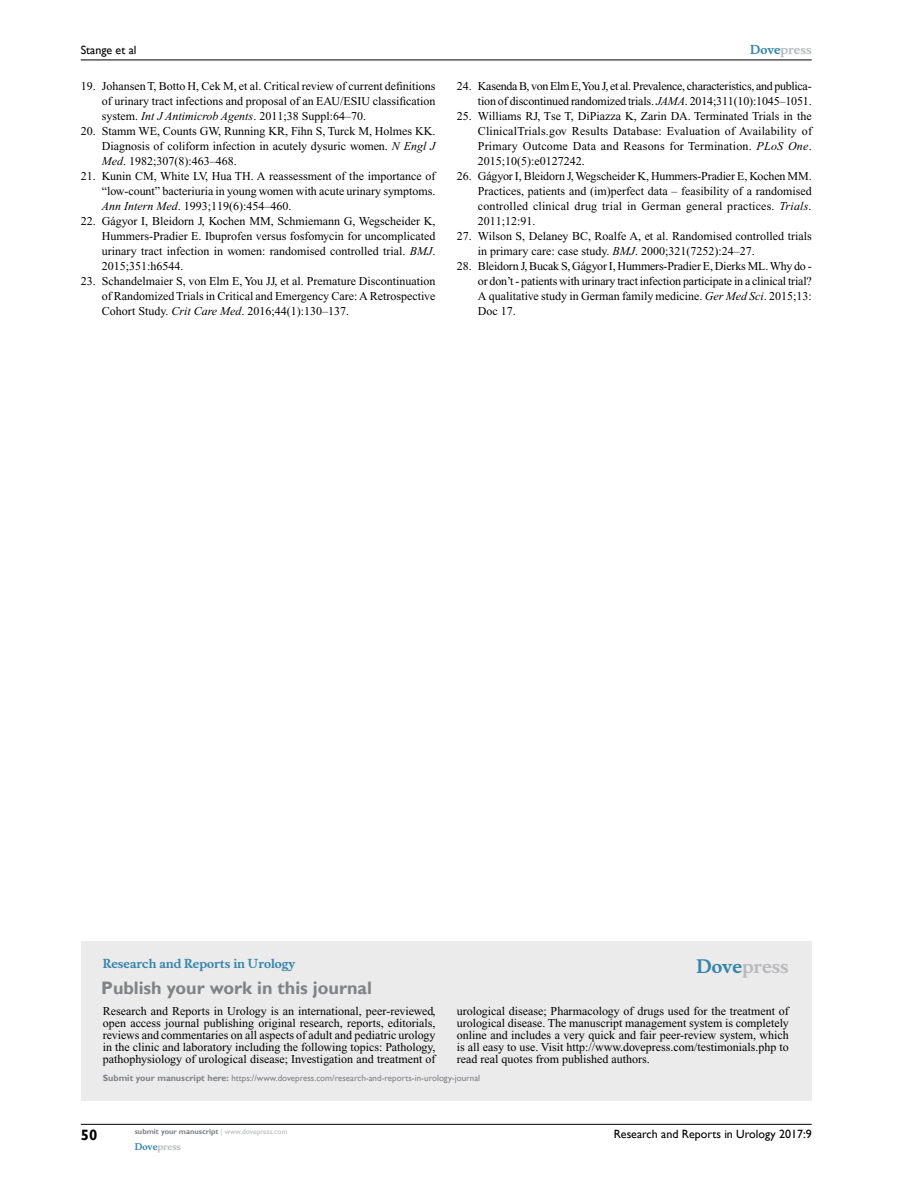
<style>
.page{position:relative;width:918px;height:1188px;background:#fff}
.page>*{position:absolute;margin:0;border:0;box-sizing:border-box;transform-origin:0 0}
.t1{font:700 18px "Gill Sans";color:#808285}
.t2{font:700 18px "Musee";color:#b8babc}
.t3{font:700 15px "Gill Sans";color:#000}
.t4{font:12px/15px "Times New Roman";color:#000;text-align:justify}
.t5{font:12px/15px "Times New Roman";letter-spacing:-.025em;color:#000;text-align:right}
.t6{font:12px "Gill Sans";color:#000}
.t7{font:700 12px "Musee";color:#3785ad}
.t8{font:700 12px "Musee";color:#b8babc}
.t9{font:9px "Gill Sans";color:#808285}
.t10{font:700 9px "Musee";color:#b8babc}
.t11{font:700 7.5px "Gill Sans";color:#808285}
.s1{font-style:italic}
.s2{color:#3785ad}
.s3{font-weight:700}
.s4{font-weight:400;color:#b8babc}
</style>
<div class="page">
<div style="left:81px;top:941px;width:731px;height:160px;background:#ebebec"></div>
<hr style="left:81px;top:1124px;width:731px;height:1px;background:#000">
<hr style="left:81px;top:60px;width:731px;height:1px;background:#000">
<p class="t6" style="left:81px;top:43px;width:57px">Stange et al</p>
<p class="t4" style="left:102px;top:79px;width:335px;text-indent:-21px">19. Johansen T, Botto H, Cek M, et al. Critical review of current definitions of urinary tract infections and proposal of an EAU/ESIU classification system. <span class="s1">Int J Antimicrob Agents</span>. 2011;38 Suppl:64–70.</p>
<p class="t4" style="left:102px;top:124px;width:335px;text-indent:-21px">20. Stamm WE, Counts GW, Running KR, Fihn S, Turck M, Holmes KK.<br>Diagnosis of coliform infection in acutely dysuric women. <span class="s1">N Engl J Med</span>. 1982;307(8):463–468.</p>
<p class="t4" style="left:102px;top:169px;width:335px;text-indent:-21px">21. Kunin CM, White LV, Hua TH. A reassessment of the importance of “low-count” bacteriuria in young women with acute urinary symptoms.<br><span class="s1">Ann Intern Med</span>. 1993;119(6):454–460.</p>
<p class="t4" style="left:102px;top:214px;width:335px;text-indent:-21px">22. Gágyor I, Bleidorn J, Kochen MM, Schmiemann G, Wegscheider K, Hummers-Pradier E. Ibuprofen versus fosfomycin for uncomplicated urinary tract infection in women: randomised controlled trial. <span class="s1">BMJ</span>.<br>2015;351:h6544.</p>
<p class="t4" style="left:102px;top:274px;width:335px;text-indent:-21px">23. Schandelmaier S, von Elm E, You JJ, et al. Premature Discontinuation of Randomized Trials in Critical and Emergency Care: A Retrospective Cohort Study. <span class="s1">Crit Care Med</span>. 2016;44(1):130–137.</p>
<p class="t8" style="left:750px;top:43px;width:63px"><span class="s2">Dove</span>press</p>
<p class="t5" style="left:457px;top:79px;width:356px">24. Kasenda B, von Elm E, You J, et al. Prevalence, characteristics, and publica&shy;tion of discontinued randomized trials. <span class="s1">JAMA</span>. 2014;311(10):1045–1051.</p>
<p class="t4" style="left:478px;top:109px;width:336px;text-indent:-21px">25. Williams RJ, Tse T, DiPiazza K, Zarin DA. Terminated Trials in the ClinicalTrials.gov Results Database: Evaluation of Availability of Primary Outcome Data and Reasons for Termination. <span class="s1">PLoS One</span>.<br>2015;10(5):e0127242.</p>
<p class="t4" style="left:478px;top:169px;width:335px;text-indent:-21px">26. Gágyor I, Bleidorn J, Wegscheider K, Hummers-Pradier E, Kochen MM.<br>Practices, patients and (im)perfect data – feasibility of a randomised controlled clinical drug trial in German general practices. <span class="s1">Trials</span>.<br>2011;12:91.</p>
<p class="t4" style="left:478px;top:229px;width:335px;text-indent:-21px">27. Wilson S, Delaney BC, Roalfe A, et al. Randomised controlled trials in primary care: case study. <span class="s1">BMJ</span>. 2000;321(7252):24–27.</p>
<p class="t4" style="left:478px;top:259px;width:335px;text-indent:-21px">28. Bleidorn J, Bucak S, Gágyor I, Hummers-Pradier E, Dierks ML. Why do - or don’t - patients with urinary tract infection participate in a clinical trial?<br>A qualitative study in German family medicine. <span class="s1">Ger Med Sci</span>. 2015;13:<br>Doc 17.</p>
<p class="t7" style="left:103px;top:956px;width:194px">Research and Reports in Urology</p>
<h1 class="t1" style="left:101px;top:977px;width:272px">Publish your work in this journal</h1>
<h1 class="t2" style="left:697px;top:955px;width:94px"><span class="s2">Dove</span>press</h1>
<p class="t4" style="left:103px;top:1005px;width:334px;line-height:12px">Research and Reports in Urology is an international, peer-reviewed, open access journal publishing original research, reports, editorials, reviews and commentaries on all aspects of adult and pediatric urology in the clinic and laboratory including the following topics: Pathology, pathophysiology of urological disease; Investigation and treatment of</p>
<p class="t4" style="left:457px;top:1005px;width:333px;line-height:12px">urological disease; Pharmacology of drugs used for the treatment of urological disease. The manuscript management system is completely online and includes a very quick and fair peer-review system, which is all easy to use. Visit http://www.dovepress.com/testimonials.php to read real quotes from published authors.</p>
<p class="t9" style="left:103px;top:1072px;width:379px"><span class="s3">Submit your manuscript here:</span> https://www.dovepress.com/research-and-reports-in-urology-journal</p>
<p class="t3" style="left:81px;top:1126px;width:18px">50</p>
<p class="t11" style="left:135px;top:1127px;width:154px">submit your manuscript <span class="s4">| www.dovepress.com</span></p>
<p class="t10" style="left:135px;top:1141px;width:48px"><span class="s2">Dove</span>press</p>
<p class="t6" style="left:614px;top:1127px;width:200px">Research and Reports in Urology 2017:9</p>
</div>
